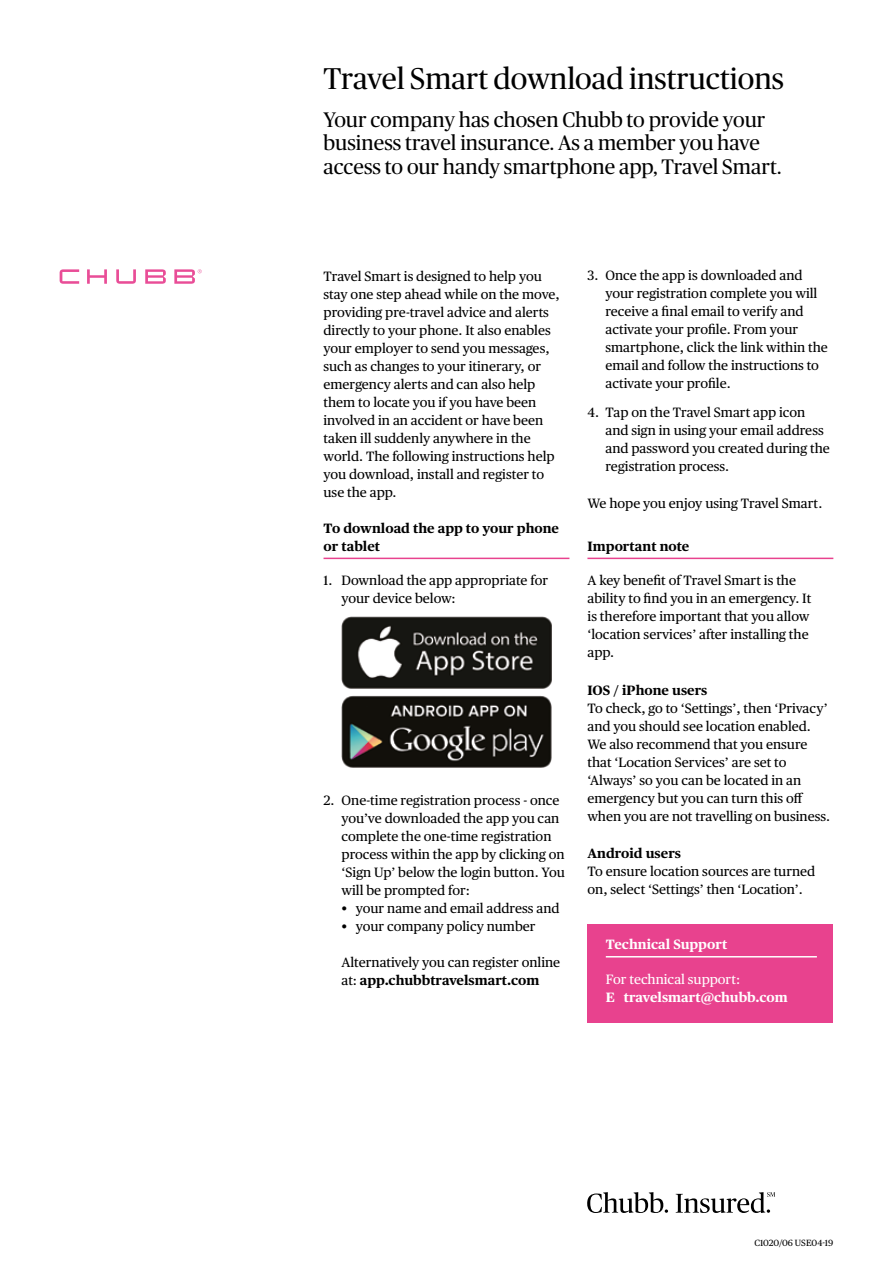
<style>
.page{position:relative;width:893px;height:1263px;background:#fff}
.page>*{position:absolute;margin:0;border:0;box-sizing:border-box;transform-origin:0 0}
.t1{font:30px "Chubb Publico";color:#000}
.t2{font:21px/23.2px "Chubb Publico";color:#000}
.t3{font:13.5px/18px "Chubb Publico Text";color:#000}
.t4{font:700 13.5px/18px "Chubb Publico Text";color:#000}
.t5{font:700 13.5px "Chubb Publico Text";color:#fff}
.t6{font:13.5px "Chubb Publico Text";color:#fff}
.t7{font:9px "Chubb Publico Text";color:#000}
.s1{font-weight:700}
</style>
<div class="page">
<svg style="left:60px;top:269px;width:142px;height:15px"></svg>
<hr style="left:324px;top:558px;width:245px;height:1px;background:#e8428e">
<hr style="left:587px;top:558px;width:246px;height:1px;background:#e8428e">
<svg style="left:587px;top:1192px;width:81px;height:21px"></svg>
<svg style="left:676px;top:1192px;width:99px;height:21px"></svg>
<img style="left:341px;top:616px;width:211px;height:73px">
<img style="left:341px;top:695px;width:211px;height:73px">
<div style="left:587px;top:924px;width:246px;height:99px;background:#e8428e"></div>
<hr style="left:606px;top:956px;width:211px;height:1px;background:#fff">
<h1 class="t1" style="left:324px;top:57px;width:462px">Travel Smart download instructions</h1>
<h2 class="t2" style="left:324px;top:107px;width:459px">Your company has chosen Chubb to provide your business travel insurance. As a member you have access to our handy smartphone app, Travel Smart.</h2>
<p class="t3" style="left:324px;top:266px;width:238px">Travel Smart is designed to help you stay one step ahead while on the move, providing pre-travel advice and alerts directly to your phone. It also enables your employer to send you messages, such as changes to your itinerary, or emergency alerts and can also help them to locate you if you have been involved in an accident or have been taken ill suddenly anywhere in the world. The following instructions help you download, install and register to use the app.</p>
<p class="t4" style="left:324px;top:518px;width:237px">To download the app to your phone or tablet</p>
<p class="t3" style="left:342px;top:571px;width:208px;text-indent:-18px">1. Download the app appropriate for your device below:</p>
<p class="t3" style="left:342px;top:790px;width:225px;text-indent:-18px">2. One-time registration process - once you’ve downloaded the app you can complete the one-time registration process within the app by clicking on ‘Sign Up’ below the login button. You will be prompted for:</p>
<p class="t3" style="left:342px;top:898px;width:220px">• your name and email address and</p>
<p class="t3" style="left:342px;top:916px;width:196px">• your company policy number</p>
<p class="t3" style="left:342px;top:952px;width:220px">Alternatively you can register online at: <span class="s1">app.chubbtravelsmart.com</span></p>
<p class="t3" style="left:605px;top:265px;width:224px;text-indent:-18px">3. Once the app is downloaded and your registration complete you will receive a final email to verify and activate your profile. From your smartphone, click the link within the email and follow the instructions to activate your profile.</p>
<p class="t3" style="left:605px;top:402px;width:226px;text-indent:-18px">4. Tap on the Travel Smart app icon and sign in using your email address and password you created during the registration process.</p>
<p class="t3" style="left:587px;top:494px;width:236px">We hope you enjoy using Travel Smart.</p>
<p class="t4" style="left:587px;top:536px;width:103px">Important note</p>
<p class="t3" style="left:587px;top:571px;width:225px">A key benefit of Travel Smart is the ability to find you in an emergency. It is therefore important that you allow ‘location services’ after installing the app.</p>
<p class="t4" style="left:587px;top:680px;width:122px">IOS / iPhone users</p>
<p class="t3" style="left:587px;top:698px;width:244px">To check, go to ‘Settings’, then ‘Privacy’ and you should see location enabled.<br>We also recommend that you ensure that ‘Location Services’ are set to ‘Always’ so you can be located in an emergency but you can turn this off when you are not travelling on business.</p>
<p class="t4" style="left:587px;top:844px;width:95px">Android users</p>
<p class="t3" style="left:587px;top:862px;width:229px">To ensure location sources are turned on, select ‘Settings’ then ‘Location’.</p>
<p class="t5" style="left:606px;top:934px;width:123px">Technical Support</p>
<p class="t6" style="left:606px;top:969px;width:136px">For technical support:</p>
<p class="t5" style="left:606px;top:986px;width:184px">E travelsmart@chubb.com</p>
<p class="t7" style="left:754px;top:1236px;width:80px">C1020/06 USE04-19</p>
</div>
